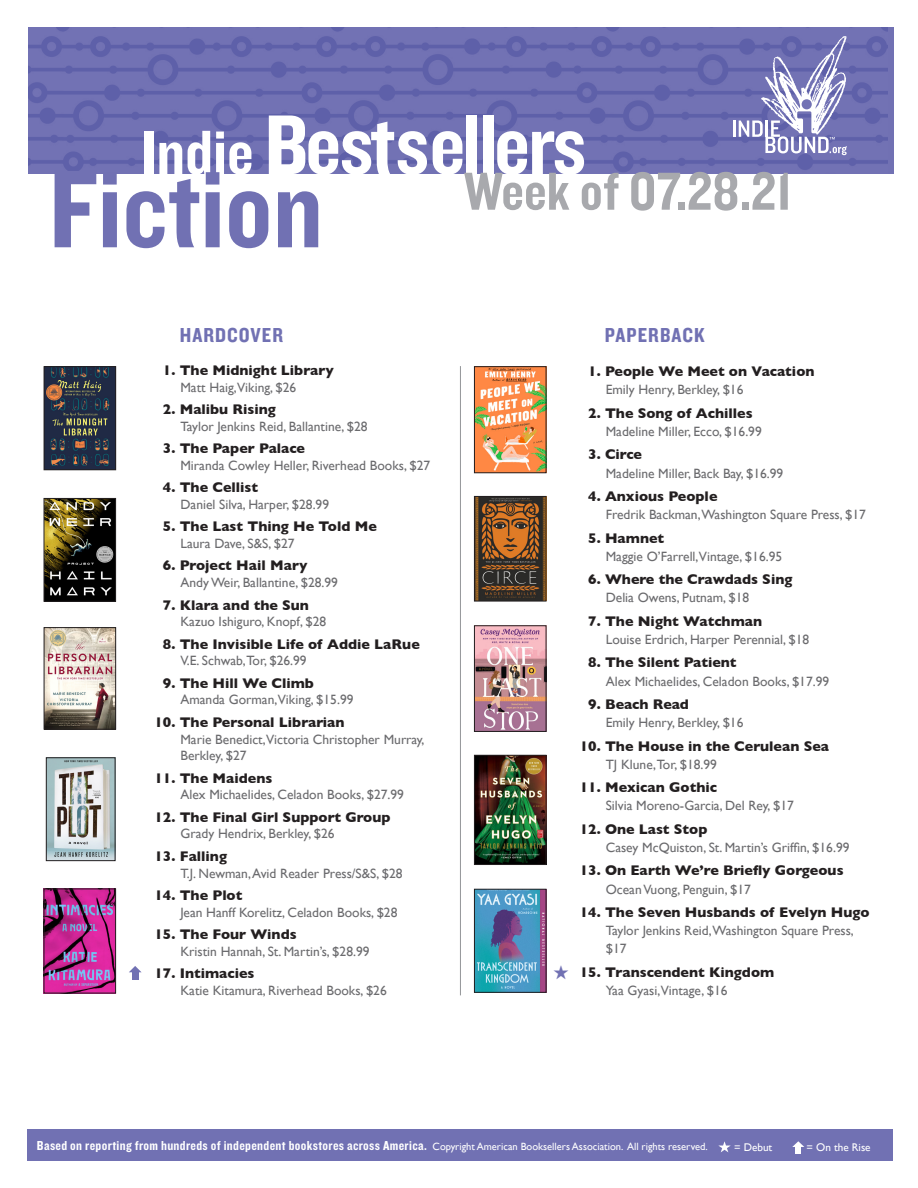
<style>
.page{position:relative;width:918px;height:1188px;background:#fff}
.page>*{position:absolute;margin:0;border:0;box-sizing:border-box;transform-origin:0 0}
.t1{font:114.6px "Knockout 50 Welterweight";color:#7171b3}
.t2{font:88.05px "Knockout 50 Welterweight";letter-spacing:-.03em;color:#fff}
.t3{font:55.5px "Knockout 50 Welterweight";color:#a8a9ad}
.t4{font:21px "Knockout 50 Welterweight";letter-spacing:.05em;color:#7171b3}
.BestsellerTitle{font:700 14.25px "Gill Sans";color:#231f20}
.Body_Text_2{font:13.5px/16.8px "Gill Sans";color:#6b6b6e}
.t5{font:13.5px "Knockout 50 Welterweight";letter-spacing:.025em;color:#fff}
.t6{font:11.1px "Gill Sans";color:#fff}
.s1{font-size:65.1px}
.s2{font-family:"Gill Sans";font-size:10.5px}
</style>
<div class="page">
<img style="left:28px;top:27px;width:860px;height:146px">
<hr style="left:460px;top:366px;width:1px;height:629px;background:#939598">
<div style="left:27px;top:1129px;width:866px;height:32px;background:#7171b3"></div>
<hr style="left:733px;top:121px;width:3px;height:16px;background:#fff">
<svg style="left:739px;top:36px;width:108px;height:119px"></svg>
<svg style="left:718px;top:1141px;width:13px;height:11px"></svg>
<svg style="left:792px;top:1141px;width:12px;height:13px"></svg>
<svg style="left:129px;top:966px;width:13px;height:14px"></svg>
<img style="left:46px;top:368px;width:68px;height:100px">
<div style="left:44px;top:366px;width:72px;height:104px;border:1px solid #231f20"></div>
<img style="left:46px;top:629px;width:68px;height:98px">
<div style="left:44px;top:627px;width:72px;height:102px;border:1px solid #231f20"></div>
<img style="left:46px;top:500px;width:68px;height:100px">
<div style="left:44px;top:498px;width:72px;height:104px;border:1px solid #231f20"></div>
<img style="left:46px;top:891px;width:68px;height:100px">
<div style="left:44px;top:889px;width:72px;height:104px;border:1px solid #231f20"></div>
<img style="left:48px;top:760px;width:65px;height:99px">
<div style="left:46px;top:758px;width:69px;height:103px;border:1px solid #231f20"></div>
<img style="left:476px;top:757px;width:68px;height:106px">
<div style="left:474px;top:755px;width:72px;height:110px;border:1px solid #231f20"></div>
<img style="left:476px;top:891px;width:68px;height:100px">
<div style="left:474px;top:889px;width:72px;height:104px;border:1px solid #231f20"></div>
<img style="left:476px;top:368px;width:68px;height:103px">
<div style="left:474px;top:366px;width:72px;height:107px;border:1px solid #231f20"></div>
<img style="left:476px;top:628px;width:68px;height:102px">
<div style="left:474px;top:626px;width:72px;height:106px;border:1px solid #231f20"></div>
<img style="left:476px;top:498px;width:68px;height:101px">
<div style="left:474px;top:496px;width:72px;height:105px;border:1px solid #231f20"></div>
<p class="t2" style="left:141px;top:87px;width:447px"><span class="s1">Indie</span> Bestsellers</p>
<p class="t1" style="left:49px;top:134px;width:276px">Fiction</p>
<p class="t3" style="left:464px;top:155px;width:330px">Week of 07.28.21</p>
<p class="t4" style="left:180px;top:321px;width:105px">HARDCOVER</p>
<p class="t4" style="left:605px;top:321px;width:101px">PAPERBACK</p>
<p class="BestsellerTitle" style="left:163px;top:359px;width:172px">1. The Midnight Library</p>
<p class="Body_Text_2" style="left:180px;top:379px;width:117px">Matt Haig,Viking, $26</p>
<p class="BestsellerTitle" style="left:163px;top:398px;width:114px">2. Malibu Rising</p>
<p class="Body_Text_2" style="left:180px;top:418px;width:189px">Taylor Jenkins Reid, Ballantine, $28</p>
<p class="BestsellerTitle" style="left:163px;top:437px;width:144px">3. The Paper Palace</p>
<p class="Body_Text_2" style="left:180px;top:457px;width:251px">Miranda Cowley Heller, Riverhead Books, $27</p>
<p class="BestsellerTitle" style="left:163px;top:476px;width:97px">4. The Cellist</p>
<p class="Body_Text_2" style="left:180px;top:496px;width:150px">Daniel Silva, Harper, $28.99</p>
<p class="BestsellerTitle" style="left:163px;top:515px;width:215px">5. The Last Thing He Told Me</p>
<p class="Body_Text_2" style="left:180px;top:535px;width:116px">Laura Dave, S&amp;S, $27</p>
<p class="BestsellerTitle" style="left:163px;top:554px;width:146px">6. Project Hail Mary</p>
<p class="Body_Text_2" style="left:180px;top:574px;width:159px">Andy Weir, Ballantine, $28.99</p>
<p class="BestsellerTitle" style="left:163px;top:593px;width:148px">7. Klara and the Sun</p>
<p class="Body_Text_2" style="left:180px;top:613px;width:147px">Kazuo Ishiguro, Knopf, $28</p>
<p class="BestsellerTitle" style="left:163px;top:632px;width:258px">8. The Invisible Life of Addie LaRue</p>
<p class="Body_Text_2" style="left:180px;top:652px;width:128px">V.E. Schwab,Tor, $26.99</p>
<p class="BestsellerTitle" style="left:163px;top:672px;width:152px">9. The Hill We Climb</p>
<p class="Body_Text_2" style="left:180px;top:691px;width:175px">Amanda Gorman,Viking, $15.99</p>
<p class="BestsellerTitle" style="left:155px;top:711px;width:192px">10. The Personal Librarian</p>
<p class="Body_Text_2" style="left:180px;top:730px;width:246px">Marie Benedict,Victoria Christopher Murray,<br>Berkley, $27</p>
<p class="BestsellerTitle" style="left:155px;top:766px;width:119px">11. The Maidens</p>
<p class="Body_Text_2" style="left:180px;top:786px;width:225px">Alex Michaelides, Celadon Books, $27.99</p>
<p class="BestsellerTitle" style="left:155px;top:806px;width:237px">12. The Final Girl Support Group</p>
<p class="Body_Text_2" style="left:180px;top:825px;width:156px">Grady Hendrix, Berkley, $26</p>
<p class="BestsellerTitle" style="left:155px;top:845px;width:74px">13. Falling</p>
<p class="Body_Text_2" style="left:180px;top:864px;width:224px">T.J. Newman, Avid Reader Press/S&amp;S, $28</p>
<p class="BestsellerTitle" style="left:155px;top:884px;width:89px">14. The Plot</p>
<p class="Body_Text_2" style="left:180px;top:904px;width:219px">Jean Hanff Korelitz, Celadon Books, $28</p>
<p class="BestsellerTitle" style="left:155px;top:923px;width:144px">15. The Four Winds</p>
<p class="Body_Text_2" style="left:180px;top:943px;width:191px">Kristin Hannah, St. Martin’s, $28.99</p>
<p class="BestsellerTitle" style="left:155px;top:962px;width:101px">17. Intimacies</p>
<p class="Body_Text_2" style="left:180px;top:982px;width:208px">Katie Kitamura, Riverhead Books, $26</p>
<p class="BestsellerTitle" style="left:588px;top:360px;width:228px">1. People We Meet on Vacation</p>
<p class="Body_Text_2" style="left:606px;top:381px;width:139px">Emily Henry, Berkley, $16</p>
<p class="BestsellerTitle" style="left:588px;top:402px;width:166px">2. The Song of Achilles</p>
<p class="Body_Text_2" style="left:606px;top:423px;width:158px">Madeline Miller, Ecco, $16.99</p>
<p class="BestsellerTitle" style="left:588px;top:443px;width:55px">3. Circe</p>
<p class="Body_Text_2" style="left:606px;top:464px;width:179px">Madeline Miller, Back Bay, $16.99</p>
<p class="BestsellerTitle" style="left:588px;top:485px;width:131px">4. Anxious People</p>
<p class="Body_Text_2" style="left:606px;top:506px;width:262px">Fredrik Backman,Washington Square Press, $17</p>
<p class="BestsellerTitle" style="left:588px;top:527px;width:77px">5. Hamnet</p>
<p class="Body_Text_2" style="left:606px;top:548px;width:178px">Maggie O’Farrell,Vintage, $16.95</p>
<p class="BestsellerTitle" style="left:588px;top:568px;width:206px">6. Where the Crawdads Sing</p>
<p class="Body_Text_2" style="left:606px;top:589px;width:145px">Delia Owens, Putnam, $18</p>
<p class="BestsellerTitle" style="left:588px;top:610px;width:175px">7. The Night Watchman</p>
<p class="Body_Text_2" style="left:606px;top:631px;width:205px">Louise Erdrich, Harper Perennial, $18</p>
<p class="BestsellerTitle" style="left:588px;top:651px;width:150px">8. The Silent Patient</p>
<p class="Body_Text_2" style="left:606px;top:672px;width:225px">Alex Michaelides, Celadon Books, $17.99</p>
<p class="BestsellerTitle" style="left:588px;top:693px;width:102px">9. Beach Read</p>
<p class="Body_Text_2" style="left:606px;top:714px;width:139px">Emily Henry, Berkley, $16</p>
<p class="BestsellerTitle" style="left:580px;top:735px;width:251px">10. The House in the Cerulean Sea</p>
<p class="Body_Text_2" style="left:606px;top:756px;width:113px">TJ Klune,Tor, $18.99</p>
<p class="BestsellerTitle" style="left:580px;top:776px;width:139px">11. Mexican Gothic</p>
<p class="Body_Text_2" style="left:606px;top:797px;width:190px">Silvia Moreno-Garcia, Del Rey, $17</p>
<p class="BestsellerTitle" style="left:580px;top:818px;width:129px">12. One Last Stop</p>
<p class="Body_Text_2" style="left:606px;top:839px;width:245px">Casey McQuiston, St. Martin’s Griffin, $16.99</p>
<p class="BestsellerTitle" style="left:580px;top:859px;width:265px">13. On Earth Weʼre Briefly Gorgeous</p>
<p class="Body_Text_2" style="left:606px;top:880px;width:147px">Ocean Vuong, Penguin, $17</p>
<p class="BestsellerTitle" style="left:580px;top:901px;width:291px">14. The Seven Husbands of Evelyn Hugo</p>
<p class="Body_Text_2" style="left:606px;top:921px;width:250px;line-height:18px">Taylor Jenkins Reid,Washington Square Press, $17</p>
<p class="BestsellerTitle" style="left:580px;top:961px;width:196px">15. Transcendent Kingdom</p>
<p class="Body_Text_2" style="left:606px;top:982px;width:123px">Yaa Gyasi,Vintage, $16</p>
<p class="t5" style="left:37px;top:1137px;width:672px">Based on reporting from hundreds of independent bookstores across America. <span class="s2">Copyright American Booksellers Association. All rights reserved.</span></p>
<p class="t6" style="left:734px;top:1141px;width:40px">= Debut</p>
<p class="t6" style="left:807px;top:1141px;width:66px">= On the Rise</p>
</div>
